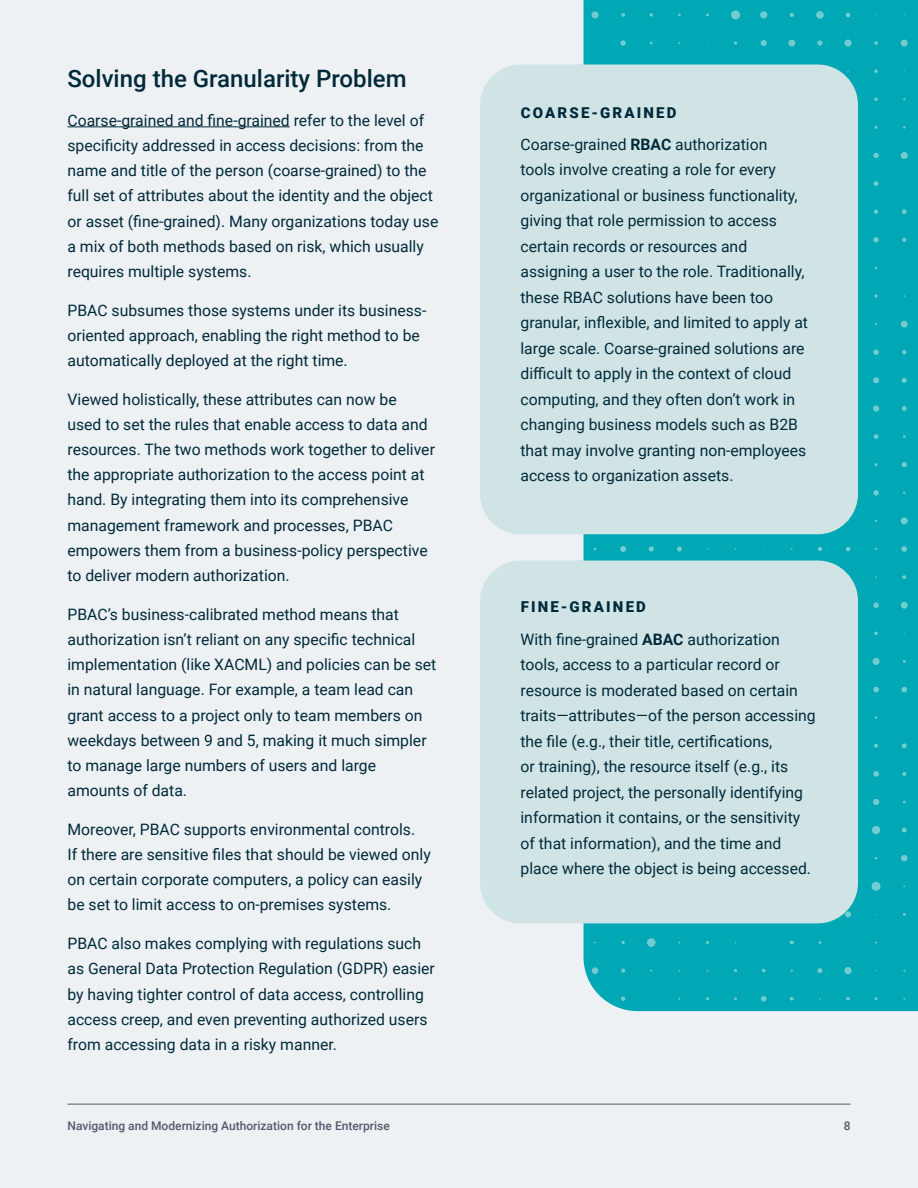
<style>
.page{position:relative;width:918px;height:1188px;background:#eef1f4}
.page>*{position:absolute;margin:0;border:0;box-sizing:border-box;transform-origin:0 0}
.t1{font:500 24px "Roboto";color:#002a3a}
.t2{font:15.75px/25.2px "Roboto";color:#002a3a}
.t3{font:900 15px "Roboto";letter-spacing:.145em;color:#002a3a}
.t4{font:500 12px "Roboto";color:#515a6c}
.s1{font-weight:700}
</style>
<div class="page">
<div style="left:584px;top:0;width:334px;height:1011px;background:#00a7b5"></div>
<svg style="left:591px;top:11px;width:8px;height:7px"></svg>
<div style="left:592px;top:967px;width:6px;height:7px;background:#72cbd1;border-radius:50%"></div>
<svg style="left:621px;top:13px;width:4px;height:4px"></svg>
<svg style="left:620px;top:40px;width:6px;height:6px"></svg>
<svg style="left:620px;top:546px;width:6px;height:6px"></svg>
<svg style="left:621px;top:941px;width:4px;height:3px"></svg>
<svg style="left:621px;top:969px;width:4px;height:4px"></svg>
<svg style="left:621px;top:997px;width:4px;height:4px"></svg>
<svg style="left:650px;top:13px;width:3px;height:4px"></svg>
<svg style="left:649px;top:546px;width:5px;height:6px"></svg>
<svg style="left:647px;top:938px;width:9px;height:9px"></svg>
<svg style="left:677px;top:546px;width:5px;height:6px"></svg>
<div style="left:731px;top:10px;width:9px;height:9px;background:#72cbd1;border-radius:50%"></div>
<svg style="left:734px;top:41px;width:3px;height:4px"></svg>
<svg style="left:760px;top:11px;width:7px;height:8px"></svg>
<svg style="left:761px;top:40px;width:6px;height:6px"></svg>
<svg style="left:762px;top:969px;width:4px;height:3px"></svg>
<svg style="left:761px;top:996px;width:5px;height:6px"></svg>
<svg style="left:790px;top:13px;width:4px;height:4px"></svg>
<div style="left:788px;top:40px;width:7px;height:7px;background:#72cbd1;border-radius:50%"></div>
<svg style="left:790px;top:941px;width:4px;height:4px"></svg>
<svg style="left:790px;top:997px;width:4px;height:4px"></svg>
<svg style="left:816px;top:11px;width:8px;height:8px"></svg>
<svg style="left:817px;top:40px;width:6px;height:6px"></svg>
<svg style="left:818px;top:547px;width:4px;height:4px"></svg>
<svg style="left:817px;top:968px;width:5px;height:5px"></svg>
<svg style="left:846px;top:12px;width:4px;height:5px"></svg>
<svg style="left:844px;top:39px;width:8px;height:8px"></svg>
<svg style="left:846px;top:547px;width:4px;height:4px"></svg>
<svg style="left:845px;top:911px;width:6px;height:6px"></svg>
<svg style="left:844px;top:967px;width:8px;height:7px"></svg>
<svg style="left:846px;top:997px;width:4px;height:4px"></svg>
<svg style="left:874px;top:41px;width:4px;height:4px"></svg>
<svg style="left:874px;top:69px;width:4px;height:4px"></svg>
<svg style="left:874px;top:98px;width:4px;height:3px"></svg>
<svg style="left:873px;top:153px;width:6px;height:5px"></svg>
<svg style="left:874px;top:181px;width:4px;height:5px"></svg>
<svg style="left:874px;top:210px;width:4px;height:4px"></svg>
<svg style="left:873px;top:237px;width:6px;height:5px"></svg>
<svg style="left:874px;top:294px;width:4px;height:4px"></svg>
<svg style="left:873px;top:349px;width:6px;height:6px"></svg>
<svg style="left:873px;top:377px;width:6px;height:6px"></svg>
<div style="left:873px;top:405px;width:6px;height:7px;background:#72cbd1;border-radius:50%"></div>
<svg style="left:874px;top:434px;width:5px;height:5px"></svg>
<svg style="left:873px;top:490px;width:6px;height:5px"></svg>
<svg style="left:873px;top:602px;width:6px;height:6px"></svg>
<svg style="left:874px;top:632px;width:4px;height:3px"></svg>
<div style="left:873px;top:658px;width:7px;height:7px;background:#72cbd1;border-radius:50%"></div>
<svg style="left:873px;top:687px;width:6px;height:5px"></svg>
<svg style="left:874px;top:744px;width:4px;height:4px"></svg>
<svg style="left:873px;top:771px;width:6px;height:6px"></svg>
<svg style="left:873px;top:799px;width:6px;height:6px"></svg>
<div style="left:872px;top:826px;width:8px;height:8px;background:#72cbd1;border-radius:50%"></div>
<svg style="left:872px;top:882px;width:9px;height:9px"></svg>
<div style="left:901px;top:40px;width:7px;height:7px;background:#72cbd1;border-radius:50%"></div>
<div style="left:901px;top:152px;width:7px;height:7px;background:#72cbd1;border-radius:50%"></div>
<svg style="left:902px;top:209px;width:5px;height:5px"></svg>
<svg style="left:902px;top:238px;width:4px;height:4px"></svg>
<div style="left:901px;top:321px;width:7px;height:7px;background:#72cbd1;border-radius:50%"></div>
<svg style="left:902px;top:350px;width:4px;height:4px"></svg>
<svg style="left:902px;top:378px;width:5px;height:5px"></svg>
<svg style="left:902px;top:406px;width:5px;height:5px"></svg>
<svg style="left:902px;top:462px;width:5px;height:5px"></svg>
<div style="left:901px;top:517px;width:7px;height:7px;background:#72cbd1;border-radius:50%"></div>
<svg style="left:901px;top:546px;width:6px;height:6px"></svg>
<svg style="left:902px;top:575px;width:4px;height:4px"></svg>
<div style="left:901px;top:602px;width:7px;height:7px;background:#72cbd1;border-radius:50%"></div>
<svg style="left:901px;top:687px;width:6px;height:5px"></svg>
<svg style="left:902px;top:743px;width:5px;height:5px"></svg>
<svg style="left:902px;top:772px;width:4px;height:4px"></svg>
<svg style="left:902px;top:828px;width:5px;height:5px"></svg>
<div style="left:901px;top:855px;width:7px;height:6px;background:#72cbd1;border-radius:50%"></div>
<hr style="left:68px;top:126px;width:222px;height:1px;background:#002a3a">
<div style="left:480px;top:64px;width:378px;height:470px;background:#d1e4e5;border-radius:40px"></div>
<div style="left:480px;top:561px;width:378px;height:362px;background:#d1e4e5;border-radius:40px"></div>
<hr style="left:68px;top:1104px;width:782px;height:1px;background:#515a6c">
<h1 class="t1" style="left:68px;top:62px;width:341px">Solving the Granularity Problem</h1>
<p class="t2" style="left:68px;top:107px;width:372px">Coarse-grained and fine-grained refer to the level of specificity addressed in access decisions: from the name and title of the person (coarse-grained) to the full set of attributes about the identity and the object or asset (fine-grained). Many organizations today use a mix of both methods based on risk, which usually requires multiple systems.</p>
<p class="t2" style="left:68px;top:297px;width:360px">PBAC subsumes those systems under its business&shy;oriented approach, enabling the right method to be automatically deployed at the right time.</p>
<p class="t2" style="left:68px;top:386px;width:369px">Viewed holistically, these attributes can now be<br>used to set the rules that enable access to data and resources. The two methods work together to deliver the appropriate authorization to the access point at hand. By integrating them into its comprehensive management framework and processes, PBAC empowers them from a business-policy perspective to deliver modern authorization.</p>
<p class="t2" style="left:68px;top:601px;width:370px">PBAC’s business-calibrated method means that authorization isn’t reliant on any specific technical implementation (like XACML) and policies can be set in natural language. For example, a team lead can grant access to a project only to team members on weekdays between 9 and 5, making it much simpler to manage large numbers of users and large amounts of data.</p>
<p class="t2" style="left:68px;top:816px;width:365px">Moreover, PBAC supports environmental controls.<br>If there are sensitive files that should be viewed only on certain corporate computers, a policy can easily be set to limit access to on-premises systems.</p>
<p class="t2" style="left:68px;top:930px;width:369px">PBAC also makes complying with regulations such as General Data Protection Regulation (GDPR) easier by having tighter control of data access, controlling access creep, and even preventing authorized users from accessing data in a risky manner.</p>
<p class="t3" style="left:521px;top:102px;width:157px">COARSE-GRAINED</p>
<p class="t2" style="left:520px;top:131px;width:289px">Coarse-grained <span class="s1">RBAC</span> authorization<br>tools involve creating a role for every organizational or business functionality, giving that role permission to access certain records or resources and assigning a user to the role. Traditionally, these RBAC solutions have been too granular, inflexible, and limited to apply at large scale. Coarse-grained solutions are difficult to apply in the context of cloud computing, and they often don’t work in changing business models such as B2B that may involve granting non-employees access to organization assets.</p>
<p class="t3" style="left:521px;top:596px;width:127px">FINE-GRAINED</p>
<p class="t2" style="left:520px;top:626px;width:297px">With fine-grained <span class="s1">ABAC</span> authorization tools, access to a particular record or resource is moderated based on certain traits—attributes—of the person accessing the file (e.g., their title, certifications,<br>or training), the resource itself (e.g., its related project, the personally identifying information it contains, or the sensitivity of that information), and the time and place where the object is being accessed.</p>
<p class="t4" style="left:68px;top:1117px;width:324px">Navigating and Modernizing Authorization for the Enterprise</p>
<p class="t4" style="left:844px;top:1117px;width:8px">8</p>
</div>
